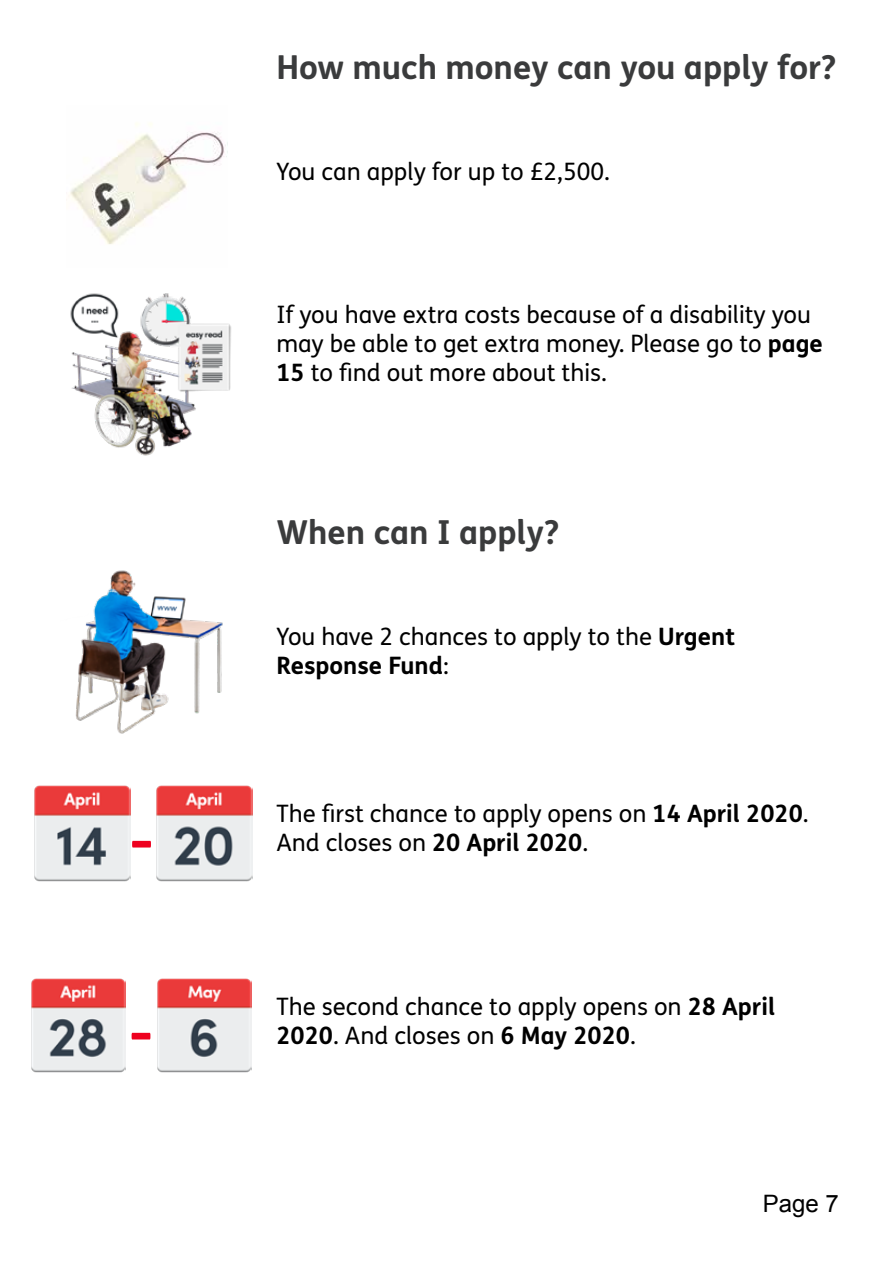
<style>
.page{position:relative;width:893px;height:1263px;background:#fff}
.page>*{position:absolute;margin:0;border:0;box-sizing:border-box;transform-origin:0 0}
.t1{font:700 58.5px "FS Me Pro";color:#ee001f}
.t2{font:700 33px "FS Me Pro";color:#3a3b3c}
.t3{font:24px/28.8px "FS Me Pro";color:#000}
.t4{font:24px "Arial";color:#000}
.s1{font-weight:700}
</style>
<div class="page">
<img style="left:69px;top:123px;width:159px;height:122px">
<img style="left:70px;top:293px;width:161px;height:163px">
<img style="left:75px;top:570px;width:148px;height:164px">
<img style="left:34px;top:785px;width:97px;height:96px">
<img style="left:156px;top:785px;width:97px;height:96px">
<img style="left:31px;top:978px;width:94px;height:94px">
<img style="left:157px;top:978px;width:94px;height:94px">
<h1 class="t1" style="left:130px;top:795px;width:24px">-</h1>
<h1 class="t1" style="left:130px;top:987px;width:24px">-</h1>
<h1 class="t2" style="left:276px;top:42px;width:561px">How much money can you apply for?</h1>
<p class="t3" style="left:276px;top:157px;width:335px">You can apply for up to £2,500.</p>
<p class="t3" style="left:276px;top:300px;width:548px">If you have extra costs because of a disability you may be able to get extra money. Please go to <span class="s1">page<br>15</span> to fnd out more about this.</p>
<h1 class="t2" style="left:276px;top:507px;width:284px">When can I apply?</h1>
<p class="t3" style="left:276px;top:622px;width:460px">You have 2 chances to apply to the <span class="s1">Urgent<br>Response Fund</span>:</p>
<p class="t3" style="left:276px;top:798px;width:534px">The frst chance to apply opens on <span class="s1">14 April 2020</span>.<br>And closes on <span class="s1">20 April 2020</span>.</p>
<p class="t3" style="left:276px;top:992px;width:500px">The second chance to apply opens on <span class="s1">28 April<br>2020</span>. And closes on <span class="s1">6 May 2020</span>.</p>
<p class="t4" style="left:763px;top:1188px;width:78px">Page 7</p>
</div>
